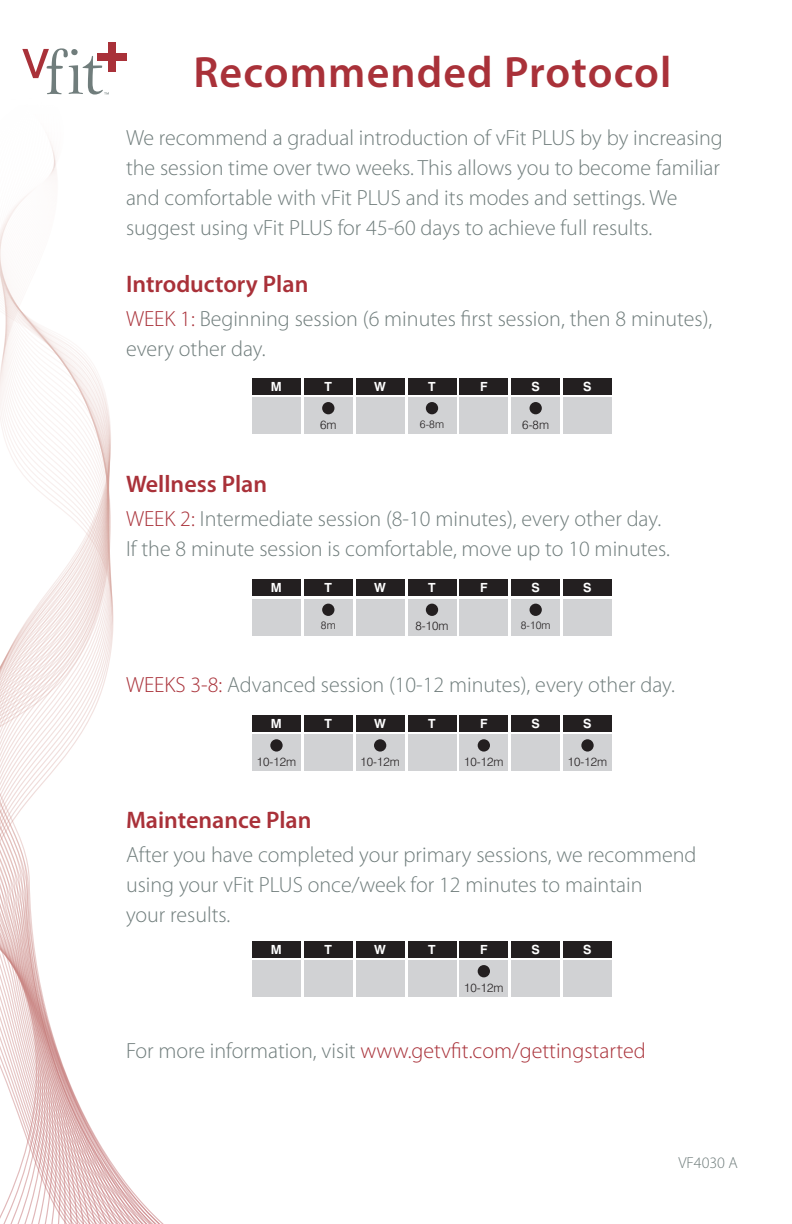
<style>
.page{position:relative;width:792px;height:1224px;background:#fff}
.page>*{position:absolute;margin:0;border:0;box-sizing:border-box;transform-origin:0 0}
.t1{font:600 44px "Myriad Pro";letter-spacing:.025em;color:#a93139}
.t2{font:600 24px "Myriad Pro";color:#a93139}
.t3{font:300 22px/30px "Myriad Pro";color:#707d7c}
.t4{font:300 22px "Myriad Pro";color:#a93139}
.t5{font:300 16px "Myriad Pro";color:#707d7c}
.body_-_first_P{font:700 12.6px "Swiss 721 BT";color:#fff}
.body_-_first_P-2{font:300 12px "Swiss 721 BT";color:#231f20}
.body_-_first_P-3{font:300 10.8px "Swiss 721 BT";color:#231f20}
.s1{color:#a93139}
.s2{color:#707d7c}
</style>
<div class="page">
<svg style="left:0;top:141px;width:112px;height:1083px"></svg>
<svg style="left:22px;top:48px;width:87px;height:47px"></svg>
<div style="left:98px;top:54px;width:29px;height:7px;background:#a93139"></div>
<div style="left:109px;top:43px;width:7px;height:29px;background:#a93139"></div>
<div style="left:252px;top:378px;width:49px;height:16px;background:#231f20"></div>
<div style="left:252px;top:397px;width:49px;height:37px;background:#d1d2d4"></div>
<div style="left:304px;top:378px;width:49px;height:16px;background:#231f20"></div>
<div style="left:304px;top:397px;width:49px;height:37px;background:#d1d2d4"></div>
<div style="left:322px;top:402px;width:12px;height:12px;background:#231f20;border-radius:50%"></div>
<div style="left:356px;top:378px;width:48px;height:16px;background:#231f20"></div>
<div style="left:356px;top:397px;width:48px;height:37px;background:#d1d2d4"></div>
<div style="left:408px;top:378px;width:48px;height:16px;background:#231f20"></div>
<div style="left:408px;top:397px;width:48px;height:37px;background:#d1d2d4"></div>
<div style="left:426px;top:402px;width:12px;height:12px;background:#231f20;border-radius:50%"></div>
<div style="left:460px;top:378px;width:48px;height:16px;background:#231f20"></div>
<div style="left:460px;top:397px;width:48px;height:37px;background:#d1d2d4"></div>
<div style="left:511px;top:378px;width:49px;height:16px;background:#231f20"></div>
<div style="left:511px;top:397px;width:49px;height:37px;background:#d1d2d4"></div>
<div style="left:530px;top:402px;width:12px;height:12px;background:#231f20;border-radius:50%"></div>
<div style="left:563px;top:378px;width:49px;height:16px;background:#231f20"></div>
<div style="left:563px;top:397px;width:49px;height:37px;background:#d1d2d4"></div>
<div style="left:252px;top:715px;width:49px;height:16px;background:#231f20"></div>
<div style="left:252px;top:734px;width:49px;height:37px;background:#d1d2d4"></div>
<svg style="left:270px;top:739px;width:13px;height:13px"></svg>
<div style="left:304px;top:715px;width:49px;height:16px;background:#231f20"></div>
<div style="left:304px;top:734px;width:49px;height:37px;background:#d1d2d4"></div>
<div style="left:356px;top:715px;width:48px;height:16px;background:#231f20"></div>
<div style="left:356px;top:734px;width:48px;height:37px;background:#d1d2d4"></div>
<div style="left:374px;top:739px;width:12px;height:13px;background:#231f20;border-radius:50%"></div>
<div style="left:408px;top:715px;width:48px;height:16px;background:#231f20"></div>
<div style="left:408px;top:734px;width:48px;height:37px;background:#d1d2d4"></div>
<div style="left:460px;top:715px;width:48px;height:16px;background:#231f20"></div>
<div style="left:460px;top:734px;width:48px;height:37px;background:#d1d2d4"></div>
<div style="left:478px;top:739px;width:12px;height:13px;background:#231f20;border-radius:50%"></div>
<div style="left:511px;top:715px;width:49px;height:16px;background:#231f20"></div>
<div style="left:511px;top:734px;width:49px;height:37px;background:#d1d2d4"></div>
<div style="left:563px;top:715px;width:49px;height:16px;background:#231f20"></div>
<div style="left:563px;top:734px;width:49px;height:37px;background:#d1d2d4"></div>
<svg style="left:581px;top:739px;width:13px;height:13px"></svg>
<div style="left:252px;top:580px;width:49px;height:16px;background:#231f20"></div>
<div style="left:252px;top:599px;width:49px;height:36px;background:#d1d2d4"></div>
<div style="left:304px;top:580px;width:49px;height:16px;background:#231f20"></div>
<div style="left:304px;top:599px;width:49px;height:36px;background:#d1d2d4"></div>
<div style="left:322px;top:604px;width:12px;height:12px;background:#231f20;border-radius:50%"></div>
<div style="left:356px;top:580px;width:48px;height:16px;background:#231f20"></div>
<div style="left:356px;top:599px;width:48px;height:36px;background:#d1d2d4"></div>
<div style="left:408px;top:580px;width:48px;height:16px;background:#231f20"></div>
<div style="left:408px;top:599px;width:48px;height:36px;background:#d1d2d4"></div>
<div style="left:426px;top:604px;width:12px;height:12px;background:#231f20;border-radius:50%"></div>
<div style="left:460px;top:580px;width:48px;height:16px;background:#231f20"></div>
<div style="left:460px;top:599px;width:48px;height:36px;background:#d1d2d4"></div>
<div style="left:511px;top:580px;width:49px;height:16px;background:#231f20"></div>
<div style="left:511px;top:599px;width:49px;height:36px;background:#d1d2d4"></div>
<div style="left:530px;top:604px;width:12px;height:12px;background:#231f20;border-radius:50%"></div>
<div style="left:563px;top:580px;width:49px;height:16px;background:#231f20"></div>
<div style="left:563px;top:599px;width:49px;height:36px;background:#d1d2d4"></div>
<div style="left:252px;top:941px;width:49px;height:16px;background:#231f20"></div>
<div style="left:252px;top:960px;width:49px;height:37px;background:#d1d2d4"></div>
<div style="left:304px;top:941px;width:49px;height:16px;background:#231f20"></div>
<div style="left:304px;top:960px;width:49px;height:37px;background:#d1d2d4"></div>
<div style="left:356px;top:941px;width:48px;height:16px;background:#231f20"></div>
<div style="left:356px;top:960px;width:48px;height:37px;background:#d1d2d4"></div>
<div style="left:408px;top:941px;width:48px;height:16px;background:#231f20"></div>
<div style="left:408px;top:960px;width:48px;height:37px;background:#d1d2d4"></div>
<div style="left:460px;top:941px;width:48px;height:16px;background:#231f20"></div>
<div style="left:460px;top:960px;width:48px;height:37px;background:#d1d2d4"></div>
<div style="left:478px;top:965px;width:12px;height:12px;background:#231f20;border-radius:50%"></div>
<div style="left:511px;top:941px;width:49px;height:16px;background:#231f20"></div>
<div style="left:511px;top:960px;width:49px;height:37px;background:#d1d2d4"></div>
<div style="left:563px;top:941px;width:49px;height:16px;background:#231f20"></div>
<div style="left:563px;top:960px;width:49px;height:37px;background:#d1d2d4"></div>
<p class="t1" style="left:193px;top:44px;width:480px">Recommended Protocol</p>
<p class="t3" style="left:126px;top:122px;width:598px">We recommend a gradual introduction of vFit PLUS by by increasing the session time over two weeks. This allows you to become familiar and comfortable with vFit PLUS and its modes and settings. We suggest using vFit PLUS for 45-60 days to achieve full results.</p>
<p class="t2" style="left:126px;top:268px;width:184px">Introductory Plan</p>
<p class="t3" style="left:126px;top:303px;width:588px"><span class="s1">WEEK 1:</span> Beginning session (6 minutes first session, then 8 minutes), every other day.</p>
<p class="body_-_first_P" style="left:271px;top:379px;width:12px">M</p>
<p class="body_-_first_P" style="left:325px;top:379px;width:9px">T</p>
<p class="body_-_first_P-2" style="left:320px;top:417px;width:18px">6m</p>
<p class="body_-_first_P" style="left:374px;top:379px;width:13px">W</p>
<p class="body_-_first_P" style="left:428px;top:379px;width:9px">T</p>
<p class="body_-_first_P-3" style="left:420px;top:417px;width:26px">6-8m</p>
<p class="body_-_first_P" style="left:480px;top:379px;width:9px">F</p>
<p class="body_-_first_P" style="left:531px;top:379px;width:10px">S</p>
<p class="body_-_first_P-2" style="left:522px;top:417px;width:28px">6-8m</p>
<p class="body_-_first_P" style="left:583px;top:379px;width:10px">S</p>
<p class="t2" style="left:126px;top:468px;width:143px">Wellness Plan</p>
<p class="t3" style="left:126px;top:503px;width:545px"><span class="s1">WEEK 2:</span> Intermediate session (8-10 minutes), every other day.<br>If the 8 minute session is comfortable, move up to 10 minutes.</p>
<p class="body_-_first_P" style="left:271px;top:580px;width:12px">M</p>
<p class="body_-_first_P" style="left:325px;top:580px;width:9px">T</p>
<p class="body_-_first_P-3" style="left:321px;top:619px;width:16px">8m</p>
<p class="body_-_first_P" style="left:374px;top:580px;width:13px">W</p>
<p class="body_-_first_P" style="left:428px;top:580px;width:9px">T</p>
<p class="body_-_first_P-2" style="left:415px;top:619px;width:35px">8-10m</p>
<p class="body_-_first_P" style="left:480px;top:580px;width:9px">F</p>
<p class="body_-_first_P" style="left:531px;top:580px;width:10px">S</p>
<p class="body_-_first_P-3" style="left:521px;top:619px;width:31px">8-10m</p>
<p class="body_-_first_P" style="left:583px;top:580px;width:10px">S</p>
<p class="t3" style="left:126px;top:669px;width:550px"><span class="s1">WEEKS 3-8:</span> Advanced session (10-12 minutes), every other day.</p>
<p class="body_-_first_P" style="left:271px;top:716px;width:12px">M</p>
<p class="body_-_first_P-2" style="left:257px;top:754px;width:41px">10-12m</p>
<p class="body_-_first_P" style="left:325px;top:716px;width:9px">T</p>
<p class="body_-_first_P" style="left:374px;top:716px;width:13px">W</p>
<p class="body_-_first_P-2" style="left:360px;top:754px;width:41px">10-12m</p>
<p class="body_-_first_P" style="left:428px;top:716px;width:9px">T</p>
<p class="body_-_first_P" style="left:480px;top:716px;width:9px">F</p>
<p class="body_-_first_P-2" style="left:464px;top:754px;width:41px">10-12m</p>
<p class="body_-_first_P" style="left:531px;top:716px;width:10px">S</p>
<p class="body_-_first_P" style="left:583px;top:716px;width:10px">S</p>
<p class="body_-_first_P-2" style="left:568px;top:754px;width:41px">10-12m</p>
<p class="t2" style="left:126px;top:805px;width:187px">Maintenance Plan</p>
<p class="t3" style="left:126px;top:839px;width:572px">After you have completed your primary sessions, we recommend using your vFit PLUS once/week for 12 minutes to maintain<br>your results.</p>
<p class="body_-_first_P" style="left:271px;top:942px;width:12px">M</p>
<p class="body_-_first_P" style="left:325px;top:942px;width:9px">T</p>
<p class="body_-_first_P" style="left:374px;top:942px;width:13px">W</p>
<p class="body_-_first_P" style="left:428px;top:942px;width:9px">T</p>
<p class="body_-_first_P" style="left:480px;top:942px;width:9px">F</p>
<p class="body_-_first_P-2" style="left:464px;top:980px;width:41px">10-12m</p>
<p class="body_-_first_P" style="left:531px;top:942px;width:10px">S</p>
<p class="body_-_first_P" style="left:583px;top:942px;width:10px">S</p>
<p class="t4" style="left:126px;top:1038px;width:521px"><span class="s2">For more information, visit</span> www.getvfit.com/gettingstarted</p>
<p class="t5" style="left:678px;top:1153px;width:61px">VF4030 A</p>
</div>
